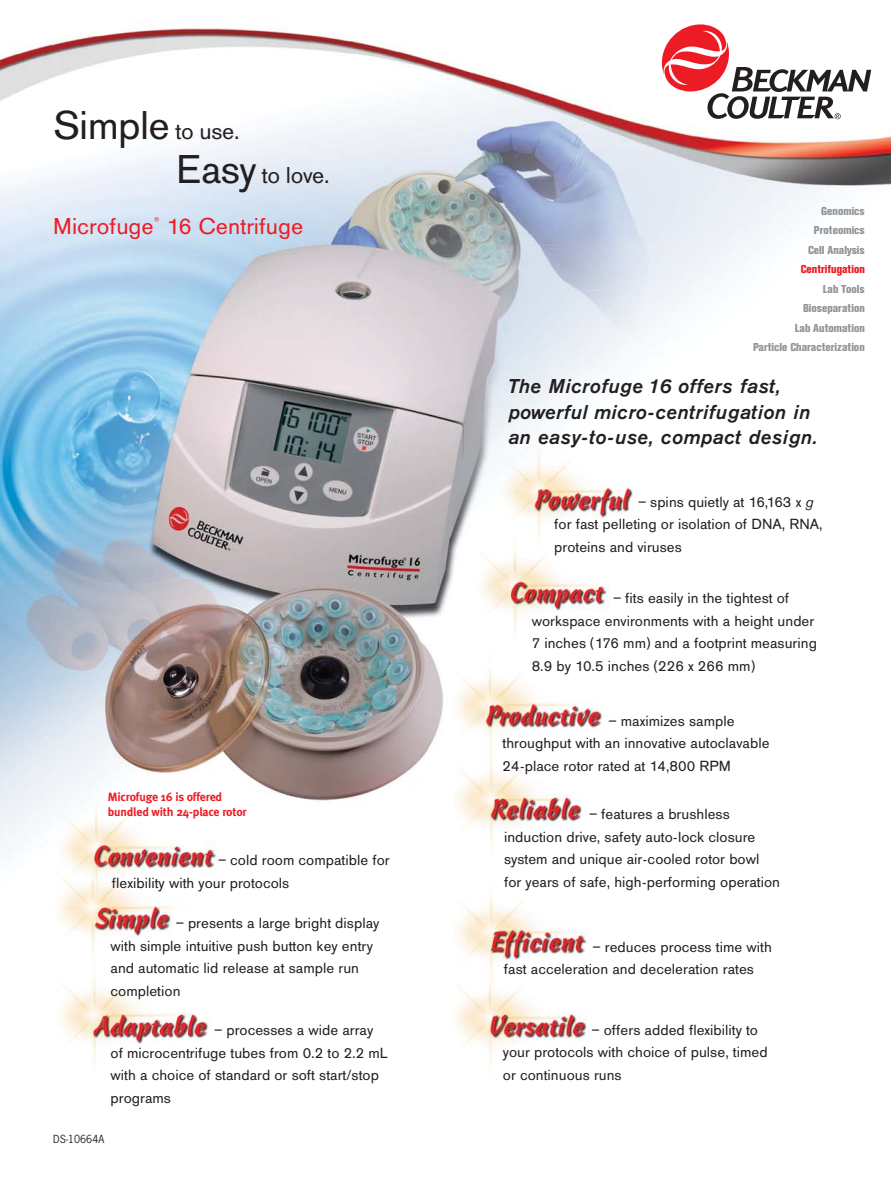
<style>
.page{position:relative;width:891px;height:1188px;background:#fff}
.page>*{position:absolute;margin:0;border:0;box-sizing:border-box;transform-origin:0 0}
.t1{font:42px "A Grotesk Rgl";letter-spacing:-.015em;color:#231f20}
.t2{font:24px/51px "A Grotesk Rgl";color:#ed1c24}
.t3{font:21px/25.5px "A Grotesk Mdm Itl";color:#231f20}
.t4{font:15.3px/22.5px "A Grotesk Rgl";color:#231f20}
.t5{font:12px/19.5px "A Grotesk Bld Cnd";color:#939598;text-align:right}
.t6{font:700 12px/14.4px "Meta";letter-spacing:-.015em;color:#ed1c24}
.t7{font:12px "A Grotesk Bld Cnd";color:#ed1c24}
.t8{font:10.5px "News Gothic";color:#231f20}
.s1{font-size:24px}
.s2{font-size:42px;color:#231f20}
.s3{color:#231f20}
.s4{font-family:"A Grotesk Itl"}
</style>
<div class="page">
<img style="left:0;top:24px;width:891px;height:1041px">
<h1 class="t1" style="left:53px;top:111px;width:188px">Simple <span class="s1">to use.</span></h1>
<h2 class="t2" style="left:53px;top:152px;width:278px;text-indent:123px"><span class="s2">Easy</span> <span class="s3">to love.<br></span>Microfuge<sup>-</sup> 16 Centrifuge</h2>
<p class="t6" style="left:108px;top:791px;width:140px">Microfuge 16 is offered bundled with 24-place rotor</p>
<p class="t4" style="left:112px;top:851px;width:279px;text-indent:106px">– cold room compatible for flexibility with your protocols</p>
<p class="t4" style="left:111px;top:914px;width:270px;text-indent:66px">– presents a large bright display with simple intuitive push button key entry and automatic lid release at sample run completion</p>
<p class="t4" style="left:111px;top:1020px;width:279px;text-indent:104px">– processes a wide array of microcentrifuge tubes from 0.2 to 2.2 mL with a choice of standard or soft start/stop programs</p>
<p class="t8" style="left:53px;top:1135px;width:53px">DS-10664A</p>
<p class="t5" style="left:808px;top:202px;width:58px">Genomics<br>Proteomics<br>Cell Analysis</p>
<p class="t7" style="left:800px;top:265px;width:66px">Centrifugation</p>
<p class="t5" style="left:753px;top:280px;width:113px">Lab Tools<br>Bioseparation<br>Lab Automation<br>Particle Characterization</p>
<h3 class="t3" style="left:508px;top:376px;width:311px">The Microfuge 16 offers fast, powerful micro- centrifugation in an easy- to- use, compact design.</h3>
<p class="t4" style="left:554px;top:492px;width:270px;text-indent:84px">– spins quietly at 16,163 x <span class="s4">g </span>for fast pelleting or isolation of DNA, RNA, proteins and viruses</p>
<p class="t4" style="left:531px;top:588px;width:287px;text-indent:82px">– fits easily in the tightest of workspace environments with a height under 7 inches (176 mm) and a footprint measuring 8.9 by 10.5 inches (226 x 266 mm)</p>
<p class="t4" style="left:502px;top:711px;width:269px;text-indent:106px">– maximizes sample throughput with an innovative autoclavable<br>24-place rotor rated at 14,800 RPM</p>
<p class="t4" style="left:504px;top:804px;width:277px;text-indent:85px">– features a brushless induction drive, safety auto-lock closure system and unique air-cooled rotor bowl for years of safe, high-performing operation</p>
<p class="t4" style="left:504px;top:937px;width:269px;text-indent:89px">– reduces process time with fast acceleration and deceleration rates</p>
<p class="t4" style="left:503px;top:1020px;width:266px;text-indent:89px">– offers added flexibility to your protocols with choice of pulse, timed or continuous runs</p>
</div>
